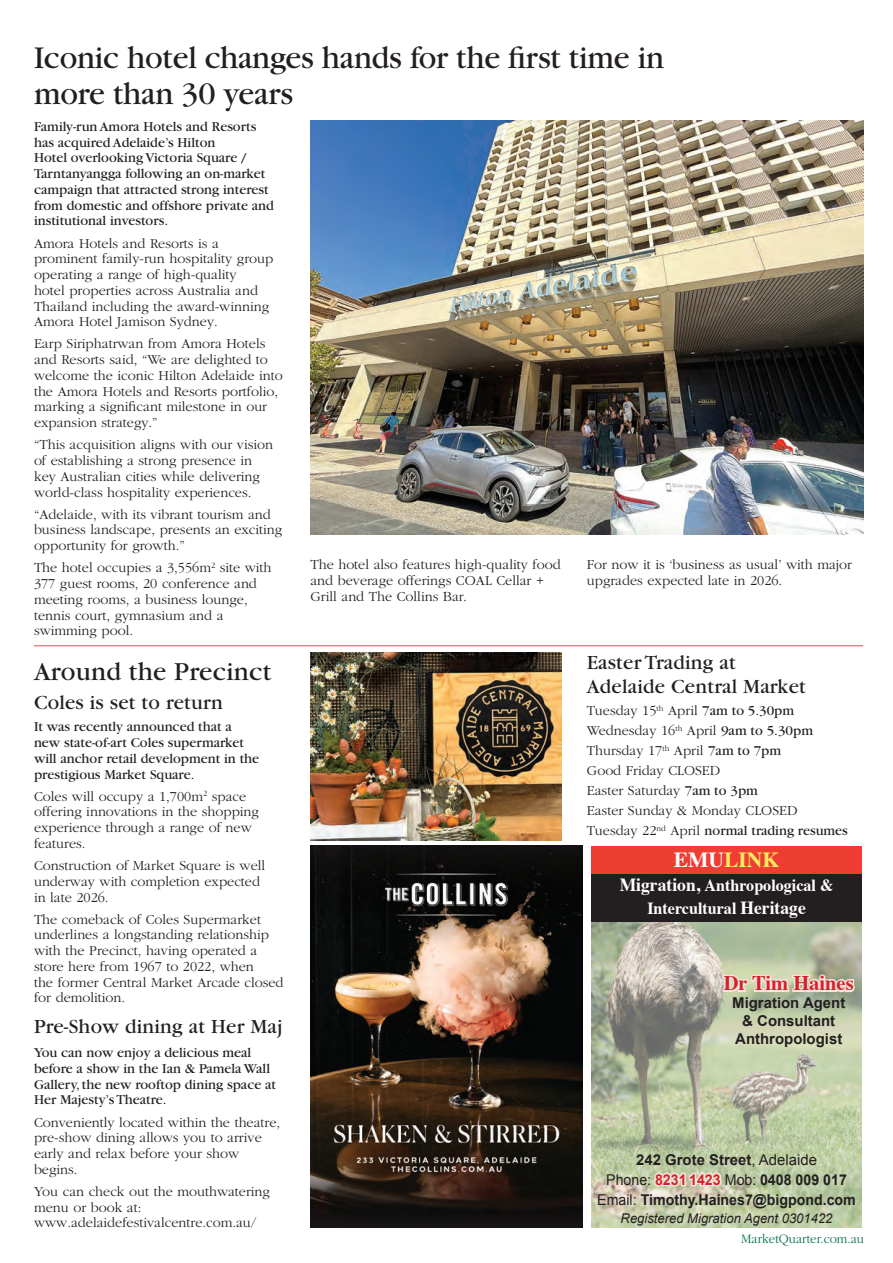
<style>
.page{position:relative;width:893px;height:1263px;background:#fff}
.page>*{position:absolute;margin:0;border:0;box-sizing:border-box;transform-origin:0 0}
.t1{font:33px/36px "Garamond";letter-spacing:-.01em;color:#231f20}
.t2{font:27px "Garamond";letter-spacing:.01em;color:#231f20}
.t3{font:700 21.6px "Times";color:#ffed60}
.t4{font:21px/24px "Garamond";letter-spacing:.01em;color:#231f20}
.t5{font:700 20.85px "Times";color:#d1232a}
.t6{font:700 16.95px/22.2px "Times";color:#fff;text-align:center;scale:.95 1}
.t7{font:700 15px/18px "Arial";color:#231f20;text-align:center}
.t8{font:300 14.25px/15.8px "Garamond";color:#231f20}
.t9{font:14.25px/15.8px "Garamond";color:#231f20}
.t10{font:italic 13.5px "Arial";color:#231f20}
.t11{font:300 13.5px "Garamond";color:#007049;scale:.95 1}
.s1{font-weight:400}
.s2{color:#fff}
.s3{font-size:18.45px}
.s4{color:#d1232a}
</style>
<div class="page">
<img style="left:591px;top:922px;width:271px;height:305px">
<div style="left:591px;top:873px;width:271px;height:49px;background:#231f20"></div>
<div style="left:591px;top:846px;width:271px;height:27px;background:#ee3e34"></div>
<svg style="left:721px;top:972px;width:136px;height:62px;background:#c8ccb0"></svg>
<svg style="left:652px;top:1167px;width:72px;height:22px;background:#dad6be"></svg>
<img style="left:310px;top:120px;width:553px;height:415px">
<img style="left:310px;top:845px;width:273px;height:383px">
<hr style="left:34px;top:645px;width:829px;height:1px;background:#d5393d">
<img style="left:310px;top:653px;width:251px;height:188px">
<h1 class="t1" style="left:34px;top:40px;width:632px">Iconic hotel changes hands for the first time in more than 30 years</h1>
<p class="t9" style="left:34px;top:119px;width:241px">Family-run Amora Hotels and Resorts has acquired Adelaide’s Hilton<br>Hotel overlooking Victoria Square / Tarntanyangga following an on-market campaign that attracted strong interest from domestic and offshore private and institutional investors.</p>
<p class="t8" style="left:34px;top:235px;width:241px">Amora Hotels and Resorts is a prominent family-run hospitality group operating a range of high-quality<br>hotel properties across Australia and Thailand including the award-winning Amora Hotel Jamison Sydney.</p>
<p class="t8" style="left:34px;top:336px;width:250px">Earp Siriphatrwan from Amora Hotels and Resorts said, “We are delighted to welcome the iconic Hilton Adelaide into the Amora Hotels and Resorts portfolio, marking a significant milestone in our expansion strategy.”</p>
<p class="t8" style="left:34px;top:437px;width:241px">“This acquisition aligns with our vision of establishing a strong presence in key Australian cities while delivering world-class hospitality experiences.</p>
<p class="t8" style="left:34px;top:506px;width:250px">“Adelaide, with its vibrant tourism and business landscape, presents an exciting opportunity for growth.”</p>
<p class="t8" style="left:34px;top:560px;width:239px">The hotel occupies a 3,556m<sup>2</sup> site with<br>377 guest rooms, 20 conference and meeting rooms, a business lounge, tennis court, gymnasium and a swimming pool.</p>
<p class="t8" style="left:310px;top:557px;width:252px">The hotel also features high-quality food and beverage offerings COAL Cellar +<br>Grill and The Collins Bar.</p>
<h2 class="t2" style="left:34px;top:657px;width:239px">Around the Precinct</h2>
<h3 class="t4" style="left:34px;top:691px;width:190px">Coles is set to return</h3>
<p class="t9" style="left:34px;top:719px;width:227px">It was recently announced that a new state-of-art Coles supermarket will anchor retail development in the prestigious Market Square.</p>
<p class="t8" style="left:34px;top:789px;width:227px">Coles will occupy a 1,700m<sup>2</sup> space offering innovations in the shopping experience through a range of new features.</p>
<p class="t8" style="left:34px;top:858px;width:233px">Construction of Market Square is well underway with completion expected in late 2026.</p>
<p class="t8" style="left:34px;top:912px;width:251px">The comeback of Coles Supermarket underlines a longstanding relationship with the Precinct, having operated a store here from 1967 to 2022, when<br>the former Central Market Arcade closed for demolition.</p>
<h3 class="t4" style="left:34px;top:1014px;width:250px">Pre-Show dining at Her Maj</h3>
<p class="t9" style="left:34px;top:1045px;width:244px">You can now enjoy a delicious meal before a show in the Ian &amp; Pamela Wall Gallery, the new rooftop dining space at Her Majesty’s Theatre.</p>
<p class="t8" style="left:34px;top:1114px;width:248px">Conveniently located within the theatre, pre-show dining allows you to arrive early and relax before your show begins.</p>
<p class="t8" style="left:34px;top:1184px;width:238px">You can check out the mouthwatering menu or book at: www.adelaidefestivalcentre.com.au/</p>
<p class="t8" style="left:587px;top:557px;width:267px">For now it is ‘business as usual’ with major upgrades expected late in 2026.</p>
<h3 class="t4" style="left:587px;top:651px;width:221px">Easter Trading at<br>Adelaide Central Market</h3>
<p class="t8" style="left:587px;top:701px;width:263px;line-height:20px">Tuesday 15<sup>th</sup> April <span class="s1">7am to 5.30pm<br></span>Wednesday 16<sup>th</sup> April <span class="s1">9am to 5.30pm<br></span>Thursday 17<sup>th</sup> April <span class="s1">7am to 7pm<br></span>Good Friday CLOSED<br>Easter Saturday <span class="s1">7am to 3pm<br></span>Easter Sunday &amp; Monday CLOSED<br>Tuesday 22<sup>nd</sup> April <span class="s1">normal trading resumes</span></p>
<h3 class="t3" style="left:674px;top:839px;width:107px"><span class="s2">EMU</span>LINK</h3>
<p class="t6" style="left:620px;top:873px;width:227px"><span class="s3">Migration,</span> Anthropological &amp;<br>Intercultural <span class="s3">Heritage</span></p>
<h3 class="t5" style="left:724px;top:963px;width:131px">Dr Tim Haines</h3>
<p class="t7" style="left:732px;top:994px;width:115px">Migration Agent &amp; Consultant<br>Anthropologist</p>
<p class="t7" style="left:597px;top:1149px;width:260px;line-height:20.1px">242 Grote Street<span class="s1">, Adelaide<br>Phone:</span> <span class="s4">8231 1423</span> <span class="s1">Mob:</span> 0408 009 017<br><span class="s1">Email:</span> Timothy.Haines7@bigpond.com</p>
<p class="t10" style="left:621px;top:1210px;width:213px">Registered Migration Agent 0301422</p>
<p class="t11" style="left:741px;top:1232px;width:131px">MarketQuarter.com.au</p>
</div>
